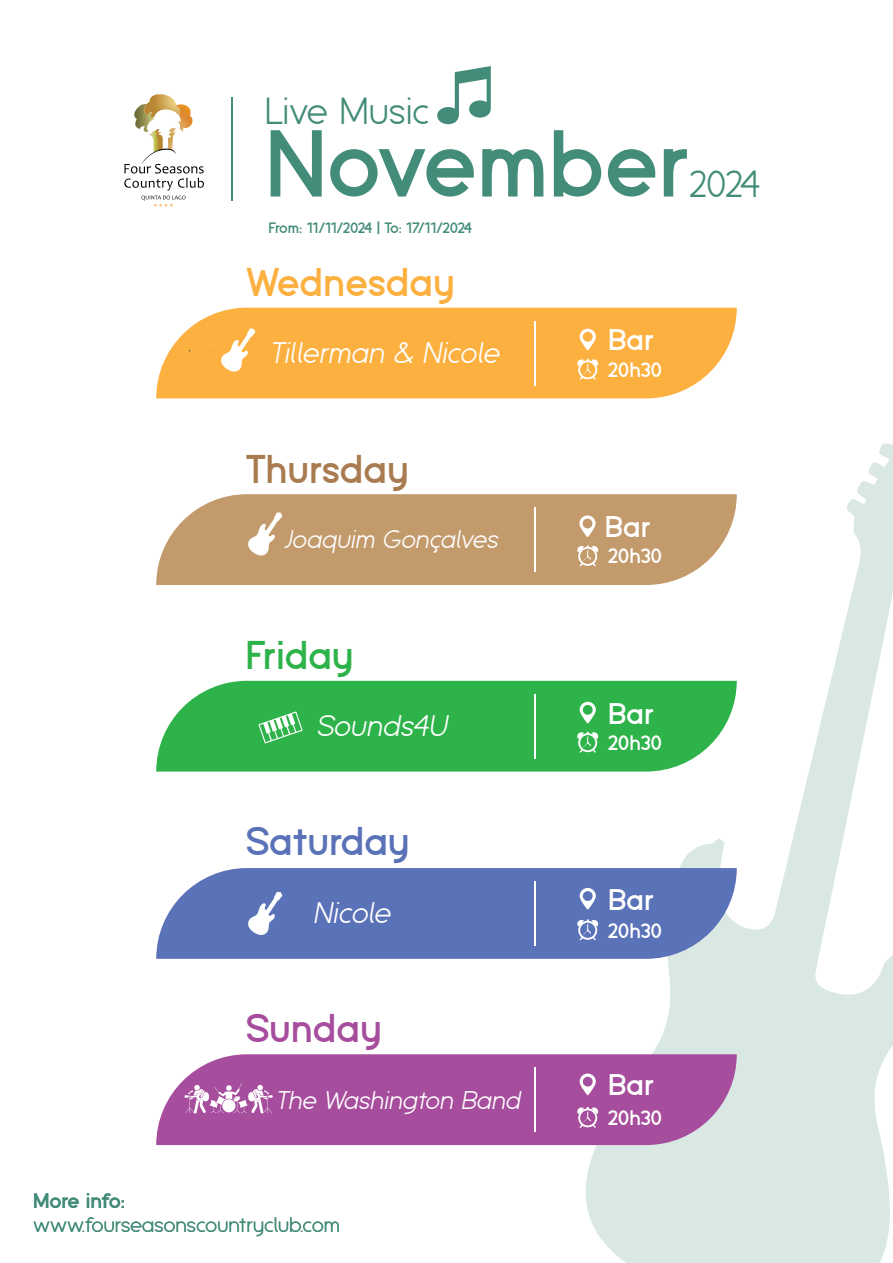
<style>
.page{position:relative;width:893px;height:1263px;background:#fff}
.page>*{position:absolute;margin:0;border:0;box-sizing:border-box;transform-origin:0 0}
.t1{font:700 94.8px "Espera";letter-spacing:-.01em;color:#438c79}
.t2{font:700 39.9px "Espera";letter-spacing:-.02em;color:#fbb03f}
.t3{font:700 39.9px "Espera";letter-spacing:-.01em;color:#5a72b7}
.t4{font:700 39.9px "Espera";letter-spacing:-.02em;color:#a97b50}
.t5{font:700 39.9px "Espera";letter-spacing:-.01em;color:#2eb34a}
.t6{font:700 39.9px "Espera";letter-spacing:-.01em;color:#a64d9d}
.t7{font:37.65px "Espera";letter-spacing:-.025em;color:#438c79}
.t8{font:italic 29.7px "Espera";letter-spacing:-.01em;color:#fff}
.t9{font:700 29.7px "Espera";letter-spacing:-.015em;color:#fff}
.t10{font:italic 25.5px "Espera";letter-spacing:-.01em;color:#fff}
.t11{font:21px "Espera";letter-spacing:-.015em;color:#438c79}
.t12{font:700 21px "Espera";letter-spacing:-.02em;color:#438c79}
.t13{font:700 20.85px "Espera";letter-spacing:-.03em;color:#fff}
.t14{font:700 15px "Espera";letter-spacing:-.035em;color:#438c79}
</style>
<div class="page">
<svg style="left:124px;top:94px;width:80px;height:113px"></svg>
<hr style="left:231px;top:97px;width:2px;height:104px;background:#438c79">
<svg style="left:437px;top:66px;width:54px;height:58px"></svg>
<svg style="left:586px;top:443px;width:307px;height:820px"></svg>
<svg style="left:156px;top:868px;width:581px;height:91px;background:#657bbb"></svg>
<hr style="left:533px;top:881px;width:2px;height:65px;background:#fff">
<svg style="left:580px;top:888px;width:16px;height:22px"></svg>
<svg style="left:577px;top:919px;width:21px;height:21px"></svg>
<svg style="left:156px;top:681px;width:581px;height:90px;background:#3cb856"></svg>
<svg style="left:258px;top:711px;width:45px;height:33px"></svg>
<hr style="left:533px;top:694px;width:2px;height:64px;background:#fff">
<svg style="left:580px;top:702px;width:16px;height:21px"></svg>
<svg style="left:577px;top:732px;width:21px;height:21px"></svg>
<svg style="left:156px;top:1054px;width:581px;height:91px;background:#ab59a3"></svg>
<hr style="left:533px;top:1067px;width:2px;height:65px;background:#fff">
<svg style="left:580px;top:1073px;width:16px;height:22px"></svg>
<svg style="left:577px;top:1107px;width:21px;height:21px"></svg>
<svg style="left:247px;top:892px;width:35px;height:43px"></svg>
<svg style="left:156px;top:308px;width:581px;height:90px;background:#fbb64d"></svg>
<hr style="left:533px;top:321px;width:2px;height:64px;background:#fff">
<svg style="left:577px;top:359px;width:21px;height:21px"></svg>
<svg style="left:580px;top:329px;width:16px;height:21px"></svg>
<svg style="left:220px;top:328px;width:35px;height:44px"></svg>
<svg style="left:156px;top:494px;width:581px;height:91px;background:#c7a176"></svg>
<hr style="left:533px;top:507px;width:2px;height:65px;background:#fff">
<svg style="left:579px;top:515px;width:17px;height:22px"></svg>
<svg style="left:577px;top:545px;width:21px;height:21px"></svg>
<svg style="left:184px;top:1083px;width:89px;height:31px"></svg>
<svg style="left:247px;top:512px;width:35px;height:44px"></svg>
<h3 class="t7" style="left:265px;top:89px;width:166px">Live Music</h3>
<h1 class="t1" style="left:265px;top:109px;width:426px">November</h1>
<h3 class="t7" style="left:689px;top:162px;width:72px">2024</h3>
<p class="t14" style="left:268px;top:219px;width:205px">From: 11/11/2024 | To: 17/11/2024</p>
<h2 class="t2" style="left:246px;top:259px;width:211px">Wednesday</h2>
<p class="t8" style="left:271px;top:336px;width:232px">Tillerman &amp; Nicole</p>
<h2 class="t4" style="left:246px;top:446px;width:165px">Thursday</h2>
<p class="t10" style="left:285px;top:525px;width:215px">Joaquim Gonçalves</p>
<h2 class="t5" style="left:246px;top:632px;width:110px">Friday</h2>
<p class="t8" style="left:317px;top:709px;width:133px">Sounds4U</p>
<h2 class="t3" style="left:246px;top:818px;width:166px">Saturday</h2>
<p class="t8" style="left:314px;top:896px;width:79px">Nicole</p>
<h2 class="t6" style="left:246px;top:1005px;width:138px">Sunday</h2>
<p class="t10" style="left:277px;top:1086px;width:246px">The Washington Band</p>
<p class="t12" style="left:33px;top:1188px;width:93px">More info:</p>
<p class="t11" style="left:33px;top:1213px;width:308px">www.fourseasonscountryclub.com</p>
<p class="t9" style="left:608px;top:323px;width:47px">Bar</p>
<p class="t13" style="left:608px;top:357px;width:56px">20h30</p>
<p class="t9" style="left:605px;top:510px;width:47px">Bar</p>
<p class="t13" style="left:608px;top:544px;width:56px">20h30</p>
<p class="t9" style="left:608px;top:696px;width:47px">Bar</p>
<p class="t13" style="left:608px;top:730px;width:56px">20h30</p>
<p class="t9" style="left:608px;top:882px;width:47px">Bar</p>
<p class="t13" style="left:608px;top:919px;width:56px">20h30</p>
<p class="t9" style="left:608px;top:1068px;width:47px">Bar</p>
<p class="t13" style="left:608px;top:1105px;width:56px">20h30</p>
</div>
